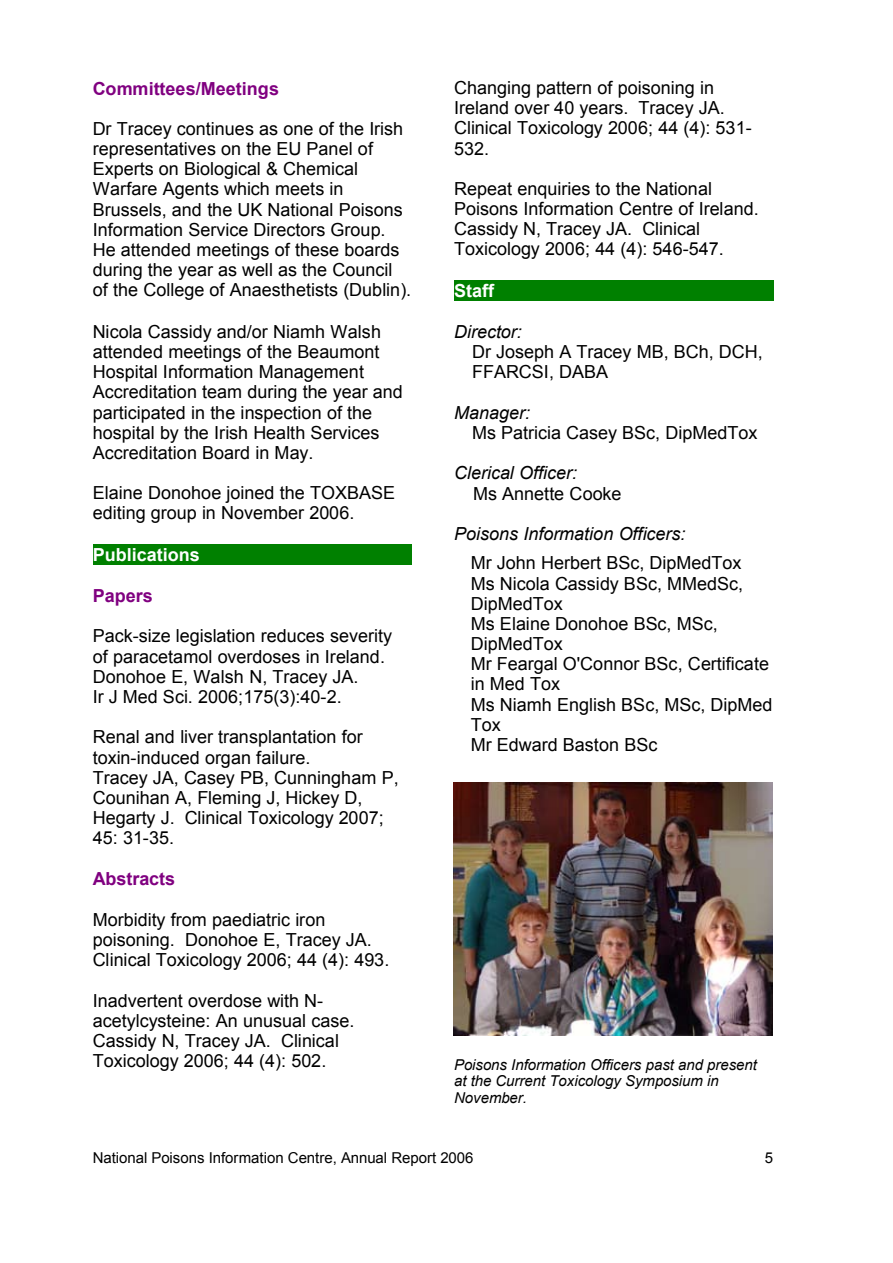
<style>
.page{position:relative;width:893px;height:1263px;background:#fff}
.page>*{position:absolute;margin:0;border:0;box-sizing:border-box;transform-origin:0 0}
.t1{font:18px/20.2px "Arial";color:#000}
.t2{font:italic 18px "Arial";color:#000}
.t3{font:700 18px "Arial";color:#800080}
.t4{font:700 18px "Arial";color:#fff}
.t5{font:italic 15px/16.8px "Arial";color:#000}
.t6{font:15px "Arial";color:#000}
</style>
<div class="page">
<div style="left:93px;top:544px;width:319px;height:21px;background:#008000"></div>
<div style="left:454px;top:280px;width:319px;height:21px;background:#008000"></div>
<img style="left:454px;top:783px;width:319px;height:253px">
<p class="t3" style="left:93px;top:82px;width:188px">Committees/Meetings</p>
<p class="t1" style="left:93px;top:120px;width:320px">Dr Tracey continues as one of the Irish representatives on the EU Panel of Experts on Biological &amp; Chemical Warfare Agents which meets in Brussels, and the UK National Poisons Information Service Directors Group.<br>He attended meetings of these boards during the year as well as the Council of the College of Anaesthetists (Dublin).</p>
<p class="t1" style="left:93px;top:323px;width:312px">Nicola Cassidy and/or Niamh Walsh attended meetings of the Beaumont Hospital Information Management Accreditation team during the year and participated in the inspection of the hospital by the Irish Health Services Accreditation Board in May.</p>
<p class="t1" style="left:93px;top:484px;width:304px">Elaine Donohoe joined the TOXBASE editing group in November 2006.</p>
<p class="t4" style="left:93px;top:548px;width:109px">Publications</p>
<p class="t3" style="left:93px;top:589px;width:62px">Papers</p>
<p class="t1" style="left:93px;top:628px;width:301px">Pack-size legislation reduces severity of paracetamol overdoses in Ireland.<br>Donohoe E, Walsh N, Tracey JA.<br>Ir J Med Sci. 2006;175(3):40-2.</p>
<p class="t1" style="left:93px;top:729px;width:307px">Renal and liver transplantation for toxin-induced organ failure.<br>Tracey JA, Casey PB, Cunningham P,<br>Counihan A, Fleming J, Hickey D,<br>Hegarty J. Clinical Toxicology 2007;<br>45: 31-35.</p>
<p class="t3" style="left:93px;top:872px;width:84px">Abstracts</p>
<p class="t1" style="left:93px;top:911px;width:298px">Morbidity from paediatric iron poisoning. Donohoe E, Tracey JA.<br>Clinical Toxicology 2006; 44 (4): 493.</p>
<p class="t1" style="left:93px;top:992px;width:263px">Inadvertent overdose with N&shy;acetylcysteine: An unusual case.<br>Cassidy N, Tracey JA. Clinical<br>Toxicology 2006; 44 (4): 502.</p>
<p class="t1" style="left:454px;top:79px;width:299px">Changing pattern of poisoning in<br>Ireland over 40 years. Tracey JA.<br>Clinical Toxicology 2006; 44 (4): 531-<br>532.</p>
<p class="t1" style="left:454px;top:180px;width:306px">Repeat enquiries to the National Poisons Information Centre of Ireland.<br>Cassidy N, Tracey JA. Clinical Toxicology 2006; 44 (4): 546-547.</p>
<p class="t4" style="left:454px;top:284px;width:41px">Staff</p>
<p class="t2" style="left:454px;top:325px;width:69px">Director:</p>
<p class="t1" style="left:472px;top:343px;width:292px">Dr Joseph A Tracey MB, BCh, DCH,<br>FFARCSI, DABA</p>
<p class="t2" style="left:454px;top:406px;width:78px">Manager:</p>
<p class="t1" style="left:472px;top:424px;width:287px">Ms Patricia Casey BSc, DipMedTox</p>
<p class="t2" style="left:454px;top:466px;width:125px">Clerical Officer:</p>
<p class="t1" style="left:473px;top:485px;width:150px">Ms Annette Cooke</p>
<p class="t2" style="left:454px;top:527px;width:233px">Poisons Information Officers:</p>
<p class="t1" style="left:471px;top:554px;width:303px">Mr John Herbert BSc, DipMedTox<br>Ms Nicola Cassidy BSc, MMedSc,<br>DipMedTox<br>Ms Elaine Donohoe BSc, MSc,<br>DipMedTox<br>Mr Feargal O'Connor BSc, Certificate in Med Tox<br>Ms Niamh English BSc, MSc, DipMed<br>Tox<br>Mr Edward Baston BSc</p>
<p class="t5" style="left:454px;top:1057px;width:304px">Poisons Information Officers past and present at the Current Toxicology Symposium in<br>November.</p>
<p class="t6" style="left:93px;top:1152px;width:382px">National Poisons Information Centre, Annual Report 2006</p>
<p class="t6" style="left:765px;top:1152px;width:10px">5</p>
</div>
